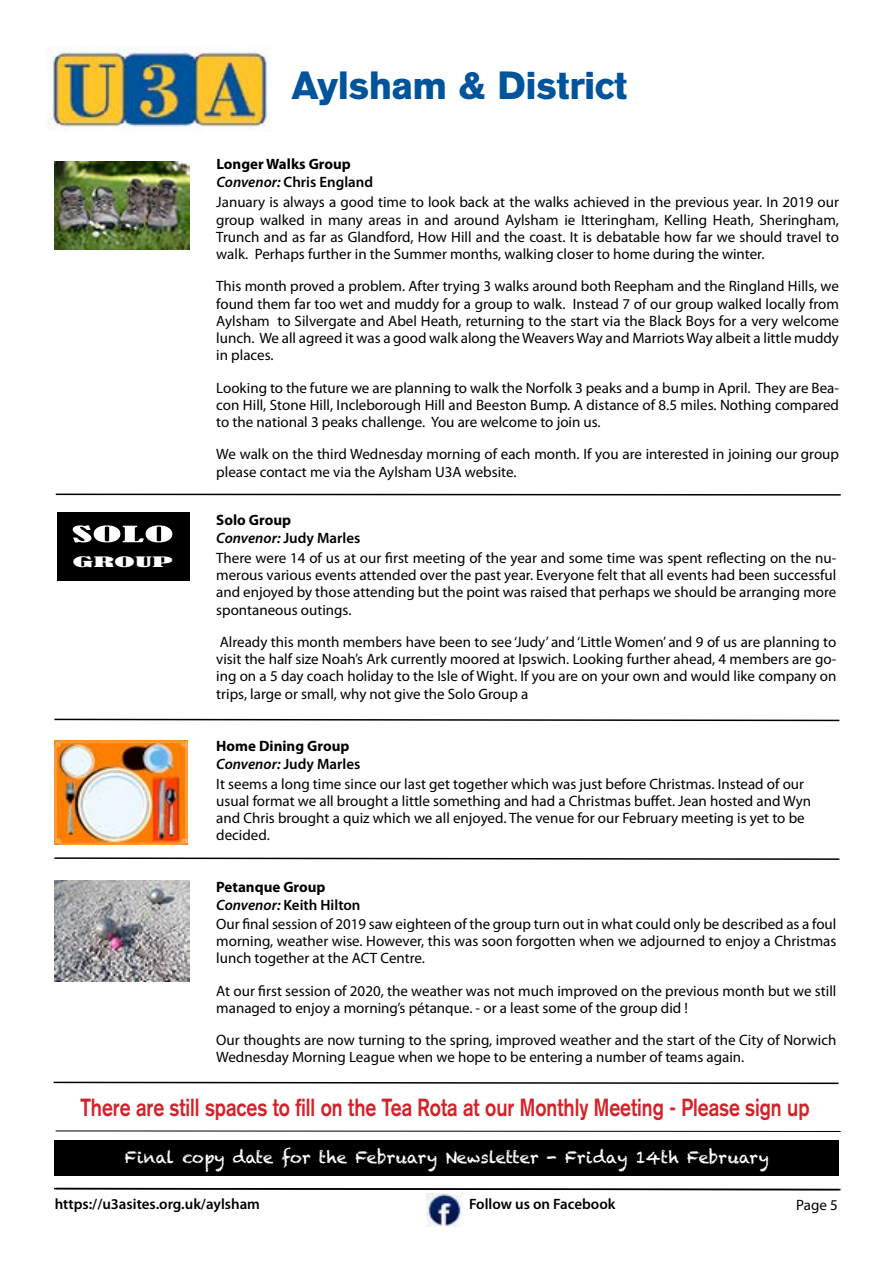
<style>
.page{position:relative;width:893px;height:1263px;background:#fff}
.page>*{position:absolute;margin:0;border:0;box-sizing:border-box;transform-origin:0 0}
.t1{font:700 39px "AG Old Face";color:#00549b}
.t2{font:700 24.3px "Akzidenz Grotesk";color:#d2232a;scale:.8 1}
.t3{font:condensed 21px "Bernard";color:#fff;scale:2.61 1}
.t4{font:16.5px "Chalkduster";color:#fff}
.t5{font:15px/17.2px "Myriad Pro";color:#000;text-align:justify}
.t6{font:700 15px/18px "Myriad Pro";color:#000}
.t7{font:600 15px/18px "Myriad Pro";color:#000}
.t8{font:condensed 13.5px "Bernard";color:#fff;scale:2.86 1}
.s1{font-weight:600;font-style:italic}
.s2{font-weight:600}
.s3{font-weight:700}
.s4{font-style:italic}
</style>
<div class="page">
<img style="left:46px;top:47px;width:223px;height:84px">
<svg style="left:54px;top:1187px;width:787px;height:4px"></svg>
<div style="left:57px;top:512px;width:132px;height:69px;background:#000"></div>
<svg style="left:54px;top:718px;width:786px;height:4px"></svg>
<img style="left:426px;top:1193px;width:36px;height:34px">
<div style="left:54px;top:1141px;width:784px;height:35px;background:#000"></div>
<svg style="left:55px;top:493px;width:786px;height:3px;background:#7f7f7f"></svg>
<svg style="left:53px;top:1081px;width:786px;height:4px"></svg>
<img style="left:54px;top:161px;width:135px;height:88px">
<svg style="left:54px;top:857px;width:786px;height:3px"></svg>
<svg style="left:55px;top:1130px;width:786px;height:2px;background:#7f7f7f"></svg>
<img style="left:54px;top:740px;width:133px;height:104px">
<img style="left:54px;top:880px;width:135px;height:101px">
<p class="t3" style="left:72px;top:522px;width:41px">SOLO</p>
<p class="t8" style="left:72px;top:554px;width:37px">GROUP</p>
<p class="t1" style="left:292px;top:62px;width:337px">Aylsham &amp; District</p>
<p class="t6" style="left:216px;top:155px;width:158px">Longer Walks Group<br><span class="s1">Convenor:</span> <span class="s2">Chris England</span></p>
<p class="t5" style="left:216px;top:194px;width:624px">January is always a good time to look back at the walks achieved in the previous year. In 2019 our group walked in many areas in and around Aylsham ie Itteringham, Kelling Heath, Sheringham, Trunch and as far as Glandford, How Hill and the coast. It is debatable how far we should travel to walk. Perhaps further in the Summer months, walking closer to home during the winter.</p>
<p class="t5" style="left:216px;top:278px;width:624px">This month proved a problem. After trying 3 walks around both Reepham and the Ringland Hills, we found them far too wet and muddy for a group to walk. Instead 7 of our group walked locally from Aylsham to Silvergate and Abel Heath, returning to the start via the Black Boys for a very welcome lunch. We all agreed it was a good walk along the Weavers Way and Marriots Way albeit a little muddy in places.</p>
<p class="t5" style="left:216px;top:379px;width:624px">Looking to the future we are planning to walk the Norfolk 3 peaks and a bump in April. They are Bea&shy;con Hill, Stone Hill, Incleborough Hill and Beeston Bump. A distance of 8.5 miles. Nothing compared to the national 3 peaks challenge. You are welcome to join us.</p>
<p class="t5" style="left:216px;top:446px;width:624px">We walk on the third Wednesday morning of each month. If you are interested in joining our group please contact me via the Aylsham U3A website.</p>
<p class="t7" style="left:216px;top:512px;width:146px"><span class="s3">Solo Group<br></span><span class="s4">Convenor:</span> Judy Marles</p>
<p class="t5" style="left:216px;top:550px;width:622px">There were 14 of us at our first meeting of the year and some time was spent reflecting on the nu&shy;merous various events attended over the past year. Everyone felt that all events had been successful and enjoyed by those attending but the point was raised that perhaps we should be arranging more spontaneous outings.</p>
<p class="t5" style="left:216px;top:634px;width:622px">Already this month members have been to see ‘Judy’ and ‘Little Women’ and 9 of us are planning to visit the half size Noah’s Ark currently moored at Ipswich. Looking further ahead, 4 members are go&shy;ing on a 5 day coach holiday to the Isle of Wight. If you are on your own and would like company on trips, large or small, why not give the Solo Group a</p>
<p class="t6" style="left:216px;top:737px;width:146px">Home Dining Group<br><span class="s1">Convenor:</span> <span class="s2">Judy Marles</span></p>
<p class="t5" style="left:216px;top:775px;width:596px;text-align:left">It seems a long time since our last get together which was just before Christmas. Instead of our usual format we all brought a little something and had a Christmas buffet. Jean hosted and Wyn and Chris brought a quiz which we all enjoyed. The venue for our February meeting is yet to be decided.</p>
<p class="t6" style="left:216px;top:878px;width:146px">Petanque Group<br><span class="s1">Convenor:</span> <span class="s2">Keith Hilton</span></p>
<p class="t5" style="left:216px;top:915px;width:622px">Our final session of 2019 saw eighteen of the group turn out in what could only be described as a foul morning, weather wise. However, this was soon forgotten when we adjourned to enjoy a Christmas lunch together at the ACT Centre.</p>
<p class="t5" style="left:216px;top:982px;width:622px">At our first session of 2020, the weather was not much improved on the previous month but we still managed to enjoy a morning’s pétanque. - or a least some of the group did !</p>
<p class="t5" style="left:216px;top:1032px;width:622px">Our thoughts are now turning to the spring, improved weather and the start of the City of Norwich<br>Wednesday Morning League when we hope to be entering a number of teams again.</p>
<p class="t2" style="left:80px;top:1092px;width:913px">There are still spaces to fill on the Tea Rota at our Monthly Meeting - Please sign up</p>
<p class="t4" style="left:125px;top:1148px;width:645px">Final copy date for the February Newsletter - Friday 14th February</p>
<p class="t7" style="left:469px;top:1195px;width:148px">Follow us on Facebook</p>
<p class="t7" style="left:55px;top:1195px;width:207px">https://u3asites.org.uk/aylsham</p>
<p class="t5" style="left:796px;top:1197px;width:43px">Page 5</p>
</div>
